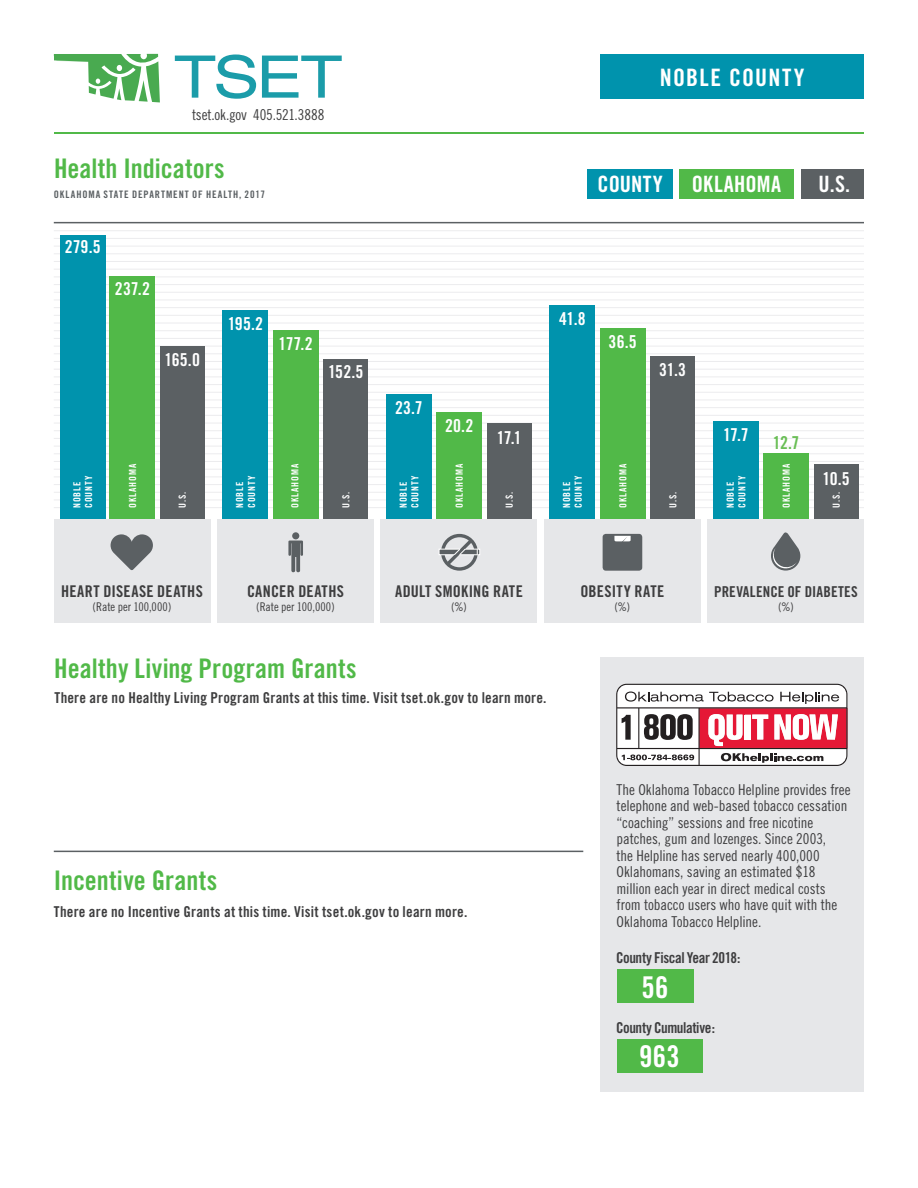
<style>
.page{position:relative;width:918px;height:1188px;background:#fff}
.page>*{position:absolute;margin:0;border:0;box-sizing:border-box;transform-origin:0 0}
.t1{font:30px "Trade Gothic Bold Cond Twenty";color:#fff}
.t2{font:27px "Trade Gothic Bold Cond Twenty";letter-spacing:.005em;color:#51b948}
.t3{font:24px "Trade Gothic Bold Cond Twenty";letter-spacing:.05em;color:#fff}
.t4{font:22.5px "Trade Gothic Bold Cond Twenty";letter-spacing:.015em;color:#fff}
.t5{font:17.85px "Trade Gothic Bold Cond Twenty";color:#fff}
.t6{font:17.85px "Trade Gothic Bold Cond Twenty";color:#69be55}
.t7{font:16.2px "Trade Gothic Bold Cond Twenty";letter-spacing:.02em;color:#3e3e3f}
.t8{font:15px/16.5px "Trade Gothic Cond Eighteen";letter-spacing:-.005em;color:#3e3e3f}
.t9{font:15px "Trade Gothic Bold Cond Twenty";letter-spacing:.01em;color:#3e3e3f}
.t10{font:15px "Trade Gothic Bold Cond Twenty";letter-spacing:-.03em;color:#3e3e3f}
.t11{font:12px "Trade Gothic Cond Eighteen";letter-spacing:-.005em;color:#3e3e3f}
.t12{font:10.35px "Trade Gothic Bold Cond Twenty";letter-spacing:.085em;color:#5b6063}
.t13{font:9.75px/11.7px "Trade Gothic Bold Cond Twenty";letter-spacing:.085em;color:#fff}
</style>
<div class="page">
<div style="left:600px;top:657px;width:264px;height:435px;background:#e6e7e9"></div>
<svg style="left:616px;top:684px;width:231px;height:82px;background:#d1aab0"></svg>
<svg style="left:175px;top:54px;width:81px;height:45px"></svg>
<svg style="left:262px;top:56px;width:80px;height:42px"></svg>
<svg style="left:54px;top:54px;width:106px;height:48px"></svg>
<hr style="left:54px;top:132px;width:810px;height:2px;background:#51b948">
<hr style="left:54px;top:253px;width:810px;height:1px;background:#ececee">
<hr style="left:54px;top:269px;width:810px;height:1px;background:#ececee">
<hr style="left:54px;top:230px;width:810px;height:1px;background:#ececee">
<hr style="left:54px;top:284px;width:810px;height:1px;background:#ececee">
<hr style="left:54px;top:246px;width:810px;height:1px;background:#ececee">
<hr style="left:54px;top:300px;width:810px;height:1px;background:#ececee">
<hr style="left:54px;top:315px;width:810px;height:1px;background:#ececee">
<hr style="left:54px;top:330px;width:810px;height:1px;background:#ececee">
<hr style="left:54px;top:346px;width:810px;height:1px;background:#ececee">
<hr style="left:54px;top:361px;width:810px;height:1px;background:#ececee">
<hr style="left:54px;top:377px;width:810px;height:1px;background:#ececee">
<hr style="left:54px;top:392px;width:810px;height:1px;background:#ececee">
<hr style="left:54px;top:407px;width:810px;height:1px;background:#ececee">
<hr style="left:54px;top:423px;width:810px;height:1px;background:#ececee">
<hr style="left:54px;top:438px;width:810px;height:1px;background:#ececee">
<hr style="left:54px;top:453px;width:810px;height:1px;background:#ececee">
<hr style="left:54px;top:469px;width:810px;height:1px;background:#ececee">
<hr style="left:54px;top:484px;width:810px;height:1px;background:#ececee">
<hr style="left:54px;top:500px;width:810px;height:1px;background:#ececee">
<hr style="left:54px;top:261px;width:810px;height:1px;background:#ececee">
<hr style="left:54px;top:276px;width:810px;height:1px;background:#ececee">
<hr style="left:54px;top:238px;width:810px;height:1px;background:#ececee">
<hr style="left:54px;top:292px;width:810px;height:1px;background:#ececee">
<hr style="left:54px;top:307px;width:810px;height:1px;background:#ececee">
<hr style="left:54px;top:323px;width:810px;height:1px;background:#ececee">
<hr style="left:54px;top:338px;width:810px;height:1px;background:#ececee">
<hr style="left:54px;top:353px;width:810px;height:1px;background:#ececee">
<hr style="left:54px;top:369px;width:810px;height:1px;background:#ececee">
<hr style="left:54px;top:384px;width:810px;height:1px;background:#ececee">
<hr style="left:54px;top:400px;width:810px;height:1px;background:#ececee">
<hr style="left:54px;top:415px;width:810px;height:1px;background:#ececee">
<hr style="left:54px;top:430px;width:810px;height:1px;background:#ececee">
<hr style="left:54px;top:446px;width:810px;height:1px;background:#ececee">
<hr style="left:54px;top:461px;width:810px;height:1px;background:#ececee">
<hr style="left:54px;top:477px;width:810px;height:1px;background:#ececee">
<hr style="left:54px;top:492px;width:810px;height:1px;background:#ececee">
<hr style="left:54px;top:507px;width:810px;height:1px;background:#ececee">
<hr style="left:54px;top:222px;width:810px;height:1px;background:#5b6063">
<div style="left:60px;top:235px;width:45px;height:292px;background:#0093ad"></div>
<div style="left:223px;top:310px;width:45px;height:217px;background:#0093ad"></div>
<div style="left:713px;top:421px;width:45px;height:106px;background:#0093ad"></div>
<div style="left:386px;top:395px;width:45px;height:132px;background:#0093ad"></div>
<div style="left:550px;top:305px;width:45px;height:225px;background:#0093ad"></div>
<div style="left:600px;top:54px;width:264px;height:45px;background:#0093ad"></div>
<div style="left:617px;top:969px;width:76px;height:34px;background:#51b948"></div>
<div style="left:617px;top:1039px;width:85px;height:33px;background:#51b948"></div>
<hr style="left:54px;top:851px;width:529px;height:1px;background:#5b6063">
<div style="left:680px;top:169px;width:114px;height:29px;background:#51b948"></div>
<div style="left:587px;top:169px;width:85px;height:29px;background:#0093ad"></div>
<div style="left:801px;top:169px;width:63px;height:29px;background:#5b6063"></div>
<div style="left:487px;top:424px;width:44px;height:95px;background:#5b6063"></div>
<div style="left:600px;top:328px;width:45px;height:191px;background:#51b948"></div>
<div style="left:437px;top:412px;width:45px;height:107px;background:#51b948"></div>
<div style="left:650px;top:356px;width:45px;height:163px;background:#5b6063"></div>
<div style="left:764px;top:454px;width:45px;height:65px;background:#51b948"></div>
<div style="left:814px;top:464px;width:44px;height:55px;background:#5b6063"></div>
<div style="left:381px;top:519px;width:156px;height:104px;background:#e6e7e9"></div>
<div style="left:441px;top:534px;width:37px;height:37px;border:3px solid #5b6063;border-radius:50%"></div>
<svg style="left:439px;top:549px;width:41px;height:6px"></svg>
<svg style="left:443px;top:536px;width:35px;height:32px"></svg>
<div style="left:708px;top:519px;width:156px;height:104px;background:#e6e7e9"></div>
<svg style="left:771px;top:532px;width:29px;height:39px"></svg>
<div style="left:544px;top:519px;width:157px;height:104px;background:#e6e7e9"></div>
<div style="left:603px;top:534px;width:39px;height:37px;background:#5b6063;border-radius:3px"></div>
<svg style="left:614px;top:536px;width:17px;height:6px"></svg>
<div style="left:273px;top:331px;width:45px;height:192px;background:#51b948"></div>
<div style="left:323px;top:359px;width:45px;height:171px;background:#5b6063"></div>
<div style="left:160px;top:347px;width:45px;height:180px;background:#5b6063"></div>
<div style="left:110px;top:277px;width:45px;height:251px;background:#51b948"></div>
<div style="left:54px;top:519px;width:156px;height:104px;background:#e6e7e9"></div>
<svg style="left:111px;top:534px;width:42px;height:37px"></svg>
<div style="left:217px;top:519px;width:157px;height:104px;background:#e6e7e9"></div>
<svg style="left:288px;top:532px;width:15px;height:40px"></svg>
<p class="t8" style="left:192px;top:106px;width:134px">tset.ok.gov 405.521.3888</p>
<h2 class="t2" style="left:54px;top:152px;width:172px">Health Indicators</h2>
<p class="t12" style="left:54px;top:188px;width:213px">OKLAHOMA STATE DEPARTMENT OF HEALTH, 2017</p>
<p class="t5" style="left:65px;top:236px;width:37px">279.5</p>
<p class="t5" style="left:115px;top:278px;width:36px">237.2</p>
<p class="t5" style="left:165px;top:349px;width:37px">165.0</p>
<p class="t5" style="left:228px;top:313px;width:37px">195.2</p>
<p class="t5" style="left:279px;top:333px;width:36px">177.2</p>
<p class="t5" style="left:328px;top:361px;width:37px">152.5</p>
<p class="t13" style="left:71px;top:508px;width:34px;rotate:-90deg">NOBLE<br>COUNTY</p>
<p class="t13" style="left:127px;top:508px;width:45px;rotate:-90deg">OKLAHOMA</p>
<p class="t13" style="left:177px;top:508px;width:18px;rotate:-90deg">U.S.</p>
<p class="t13" style="left:234px;top:508px;width:34px;rotate:-90deg">NOBLE<br>COUNTY</p>
<p class="t13" style="left:289px;top:508px;width:45px;rotate:-90deg">OKLAHOMA</p>
<p class="t13" style="left:340px;top:508px;width:18px;rotate:-90deg">U.S.</p>
<p class="t5" style="left:395px;top:397px;width:29px">23.7</p>
<p class="t13" style="left:397px;top:508px;width:34px;rotate:-90deg">NOBLE<br>COUNTY</p>
<p class="t5" style="left:445px;top:415px;width:30px">20.2</p>
<p class="t13" style="left:454px;top:508px;width:45px;rotate:-90deg">OKLAHOMA</p>
<p class="t5" style="left:497px;top:427px;width:26px">17.1</p>
<p class="t13" style="left:504px;top:508px;width:18px;rotate:-90deg">U.S.</p>
<h3 class="t3" style="left:660px;top:62px;width:146px">NOBLE COUNTY</h3>
<h3 class="t4" style="left:598px;top:170px;width:67px">COUNTY</h3>
<h3 class="t4" style="left:692px;top:170px;width:91px">OKLAHOMA</h3>
<h3 class="t4" style="left:818px;top:170px;width:33px">U.S.</h3>
<p class="t5" style="left:559px;top:307px;width:28px">41.8</p>
<p class="t13" style="left:561px;top:508px;width:34px;rotate:-90deg">NOBLE<br>COUNTY</p>
<p class="t5" style="left:609px;top:331px;width:30px">36.5</p>
<p class="t5" style="left:659px;top:359px;width:28px">31.3</p>
<p class="t5" style="left:723px;top:424px;width:27px">17.7</p>
<p class="t13" style="left:724px;top:508px;width:34px;rotate:-90deg">NOBLE<br>COUNTY</p>
<p class="t6" style="left:773px;top:432px;width:28px">12.7</p>
<p class="t13" style="left:617px;top:508px;width:45px;rotate:-90deg">OKLAHOMA</p>
<p class="t13" style="left:781px;top:508px;width:45px;rotate:-90deg">OKLAHOMA</p>
<p class="t13" style="left:667px;top:508px;width:18px;rotate:-90deg">U.S.</p>
<p class="t5" style="left:823px;top:467px;width:29px">10.5</p>
<p class="t13" style="left:831px;top:508px;width:18px;rotate:-90deg">U.S.</p>
<p class="t7" style="left:61px;top:581px;width:143px">HEART DISEASE DEATHS</p>
<p class="t11" style="left:93px;top:600px;width:80px">(Rate per 100,000)</p>
<p class="t7" style="left:247px;top:581px;width:98px">CANCER DEATHS</p>
<p class="t11" style="left:256px;top:600px;width:80px">(Rate per 100,000)</p>
<p class="t7" style="left:395px;top:581px;width:129px">ADULT SMOKING RATE</p>
<p class="t11" style="left:451px;top:600px;width:17px">(%)</p>
<p class="t7" style="left:580px;top:581px;width:85px">OBESITY RATE</p>
<p class="t11" style="left:614px;top:600px;width:17px">(%)</p>
<p class="t9" style="left:714px;top:582px;width:145px">PREVALENCE OF DIABETES</p>
<p class="t11" style="left:778px;top:600px;width:17px">(%)</p>
<h2 class="t2" style="left:54px;top:652px;width:304px">Healthy Living Program Grants</h2>
<p class="t9" style="left:54px;top:689px;width:494px">There are no Healthy Living Program Grants at this time. Visit tset.ok.gov to learn more.</p>
<h2 class="t2" style="left:54px;top:864px;width:165px">Incentive Grants</h2>
<p class="t9" style="left:54px;top:902px;width:415px">There are no Incentive Grants at this time. Visit tset.ok.gov to learn more.</p>
<p class="t8" style="left:617px;top:781px;width:236px">The Oklahoma Tobacco Helpline provides free telephone and web-based tobacco cessation “coaching” sessions and free nicotine patches, gum and lozenges. Since 2003,<br>the Helpline has served nearly 400,000<br>Oklahomans, saving an estimated $18 million each year in direct medical costs from tobacco users who have quit with the Oklahoma Tobacco Helpline.</p>
<p class="t10" style="left:616px;top:949px;width:126px">County Fiscal Year 2018:</p>
<h1 class="t1" style="left:642px;top:969px;width:28px">56</h1>
<p class="t10" style="left:616px;top:1018px;width:100px">County Cumulative:</p>
<h1 class="t1" style="left:639px;top:1038px;width:42px">963</h1>
</div>
